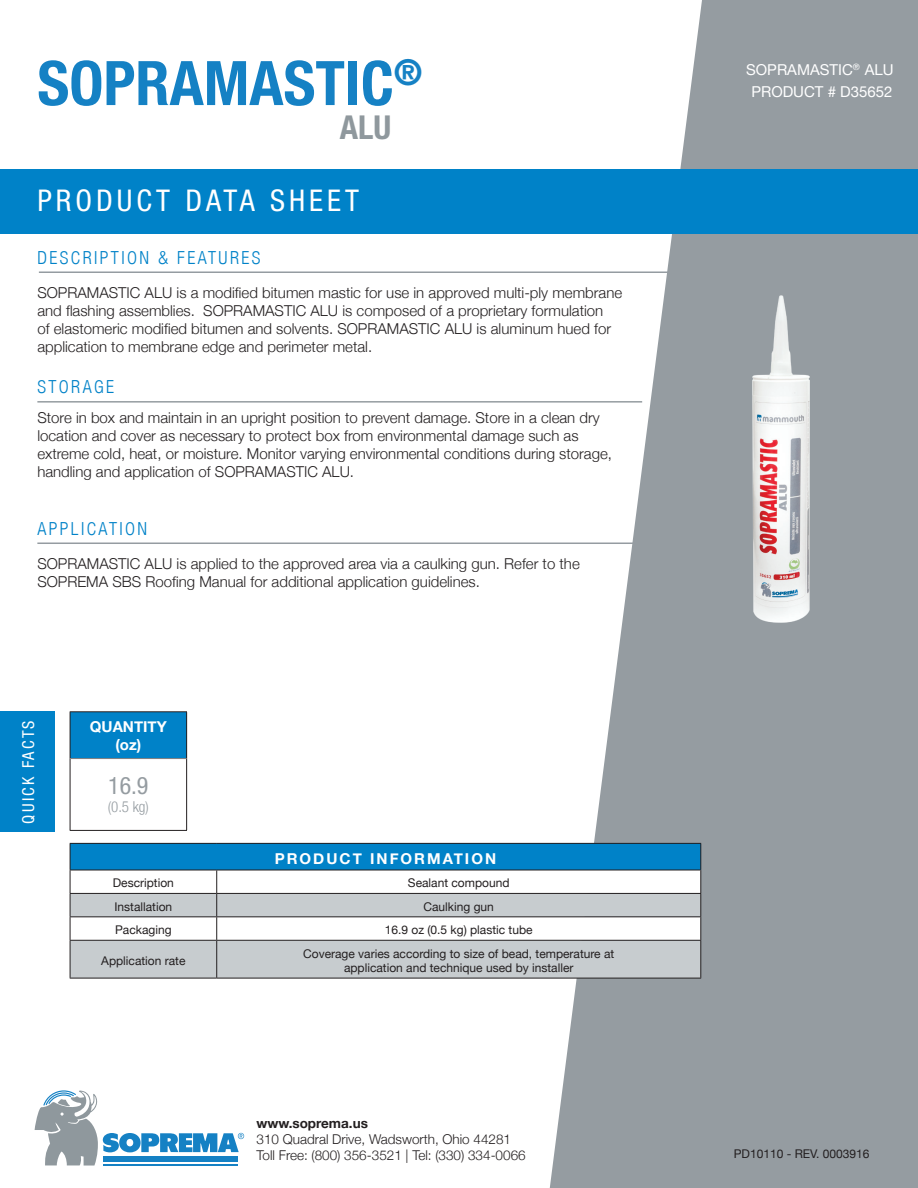
<style>
.page{position:relative;width:918px;height:1188px;background:#fff}
.page>*{position:absolute;margin:0;border:0;box-sizing:border-box;transform-origin:0 0}
.t1{font:700 condensed 61.5px "Helvetica Neue LT Std";color:#1581c4}
.t2{font:700 condensed 33px "Helvetica Neue LT Std";color:#8f989d}
.t3{font:condensed 30px "Helvetica Neue LT Std";letter-spacing:.135em;color:#fff}
.t4{font:condensed 24px "Helvetica Neue LT Std";color:#959ca1}
.t5{font:300 condensed 18px "Helvetica Neue LT";letter-spacing:.135em;color:#0082c8}
.t6{font:condensed 16.5px "Helvetica Neue LT Std";letter-spacing:.135em;color:#fff}
.t7{font:300 15px/18px "Helvetica Neue";color:#231f20}
.t8{font:15px "Helvetica Neue";color:#fff}
.t9{font:700 15px "Helvetica Neue";letter-spacing:.135em;color:#fff}
.t10{font:700 15px/18px "Helvetica Neue";color:#fff;text-align:center}
.t11{font:300 condensed 15px "Helvetica Neue LT";color:#959ca1}
.t12{font:300 13.5px "Helvetica Neue";color:#231f20}
.t13{font:700 13.5px "Helvetica Neue";color:#231f20}
.t14{font:12px "Helvetica Neue";color:#231f20}
</style>
<div class="page">
<hr style="left:37px;top:543px;width:605px;height:1px;background:#959ca1">
<hr style="left:37px;top:401px;width:605px;height:2px;background:#959ca1">
<svg style="left:550px;top:0;width:368px;height:1188px;fill:#959ca1"></svg>
<div style="left:0;top:169px;width:918px;height:65px;background:#0082c8"></div>
<hr style="left:39px;top:271px;width:652px;height:2px;background:#959ca1">
<div style="left:0;top:711px;width:55px;height:121px;background:#0082c8"></div>
<div style="left:70px;top:712px;width:117px;height:47px;background:#0082c8"></div>
<hr style="left:70px;top:759px;width:1px;height:71px;background:#231f20">
<hr style="left:186px;top:759px;width:1px;height:71px;background:#231f20">
<hr style="left:70px;top:830px;width:117px;height:1px;background:#231f20">
<hr style="left:70px;top:711px;width:117px;height:1px;background:#231f20">
<hr style="left:70px;top:712px;width:1px;height:47px;background:#231f20">
<hr style="left:186px;top:712px;width:1px;height:47px;background:#231f20">
<hr style="left:70px;top:758px;width:116px;height:1px;background:#7a7c7f">
<svg style="left:35px;top:1090px;width:209px;height:76px"></svg>
<div style="left:70px;top:843px;width:631px;height:27px;background:#0082c8"></div>
<svg style="left:71px;top:871px;width:629px;height:22px"></svg>
<svg style="left:71px;top:894px;width:629px;height:84px;fill:#c7cccf"></svg>
<hr style="left:70px;top:843px;width:147px;height:1px;background:#231f20">
<hr style="left:217px;top:843px;width:484px;height:1px;background:#231f20">
<hr style="left:70px;top:870px;width:147px;height:1px;background:#231f20">
<hr style="left:217px;top:870px;width:484px;height:1px;background:#231f20">
<hr style="left:70px;top:893px;width:147px;height:1px;background:#231f20">
<hr style="left:217px;top:893px;width:484px;height:1px;background:#231f20">
<hr style="left:70px;top:916px;width:147px;height:1px;background:#231f20">
<svg style="left:70px;top:844px;width:1px;height:96px"></svg>
<hr style="left:217px;top:916px;width:484px;height:1px;background:#231f20">
<svg style="left:216px;top:870px;width:1px;height:70px"></svg>
<svg style="left:700px;top:844px;width:1px;height:96px"></svg>
<hr style="left:70px;top:940px;width:147px;height:1px;background:#231f20">
<hr style="left:70px;top:941px;width:1px;height:37px;background:#231f20">
<hr style="left:217px;top:940px;width:484px;height:1px;background:#231f20">
<hr style="left:216px;top:941px;width:1px;height:37px;background:#231f20">
<hr style="left:700px;top:941px;width:1px;height:37px;background:#231f20">
<hr style="left:70px;top:978px;width:147px;height:1px;background:#231f20">
<hr style="left:217px;top:978px;width:484px;height:1px;background:#231f20">
<img style="left:734px;top:288px;width:79px;height:343px">
<p class="t1" style="left:37px;top:46px;width:387px">SOPRAMASTIC<sup>®</sup></p>
<p class="t2" style="left:340px;top:107px;width:53px">ALU</p>
<p class="t3" style="left:37px;top:183px;width:323px">PRODUCT DATA SHEET</p>
<p class="t5" style="left:37px;top:247px;width:225px">DESCRIPTION &amp; FEATURES</p>
<p class="t7" style="left:37px;top:283px;width:586px">SOPRAMASTIC ALU is a modified bitumen mastic for use in approved multi-ply membrane and flashing assemblies. SOPRAMASTIC ALU is composed of a proprietary formulation<br>of elastomeric modified bitumen and solvents. SOPRAMASTIC ALU is aluminum hued for application to membrane edge and perimeter metal.</p>
<p class="t5" style="left:37px;top:377px;width:78px">STORAGE</p>
<p class="t7" style="left:37px;top:409px;width:576px">Store in box and maintain in an upright position to prevent damage. Store in a clean dry location and cover as necessary to protect box from environmental damage such as extreme cold, heat, or moisture. Monitor varying environmental conditions during storage, handling and application of SOPRAMASTIC ALU.</p>
<p class="t5" style="left:37px;top:518px;width:111px">APPLICATION</p>
<p class="t7" style="left:37px;top:554px;width:544px">SOPRAMASTIC ALU is applied to the approved area via a caulking gun. Refer to the<br>SOPREMA SBS Roofing Manual for additional application guidelines.</p>
<p class="t6" style="left:19px;top:824px;width:105px;rotate:-90deg">QUICK FACTS</p>
<p class="t10" style="left:90px;top:718px;width:78px">QUANTITY (oz)</p>
<p class="t4" style="left:108px;top:772px;width:42px">16.9</p>
<p class="t11" style="left:108px;top:798px;width:43px">(0.5 kg)</p>
<p class="t9" style="left:275px;top:849px;width:223px">PRODUCT INFORMATION</p>
<p class="t14" style="left:113px;top:876px;width:63px">Description</p>
<p class="t14" style="left:408px;top:876px;width:103px">Sealant compound</p>
<p class="t14" style="left:115px;top:899px;width:59px">Installation</p>
<p class="t14" style="left:424px;top:899px;width:72px">Caulking gun</p>
<p class="t14" style="left:115px;top:923px;width:58px">Packaging</p>
<p class="t14" style="left:385px;top:923px;width:149px">16.9 oz (0.5 kg) plastic tube</p>
<p class="t14" style="left:101px;top:953px;width:86px">Application rate</p>
<p class="t14" style="left:303px;top:946px;width:313px">Coverage varies according to size of bead, temperature at</p>
<p class="t14" style="left:344px;top:961px;width:231px">application and technique used by installer</p>
<p class="t13" style="left:256px;top:1115px;width:113px">www.soprema.us</p>
<p class="t12" style="left:256px;top:1131px;width:256px">310 Quadral Drive, Wadsworth, Ohio 44281</p>
<p class="t12" style="left:256px;top:1147px;width:271px">Toll Free: (800) 356-3521 | Tel: (330) 334-0066</p>
<p class="t8" style="left:746px;top:61px;width:149px">SOPRAMASTIC<sup>®</sup> ALU</p>
<p class="t8" style="left:751px;top:83px;width:143px">PRODUCT # D35652</p>
<p class="t14" style="left:734px;top:1147px;width:137px">PD10110 - REV. 0003916</p>
</div>
